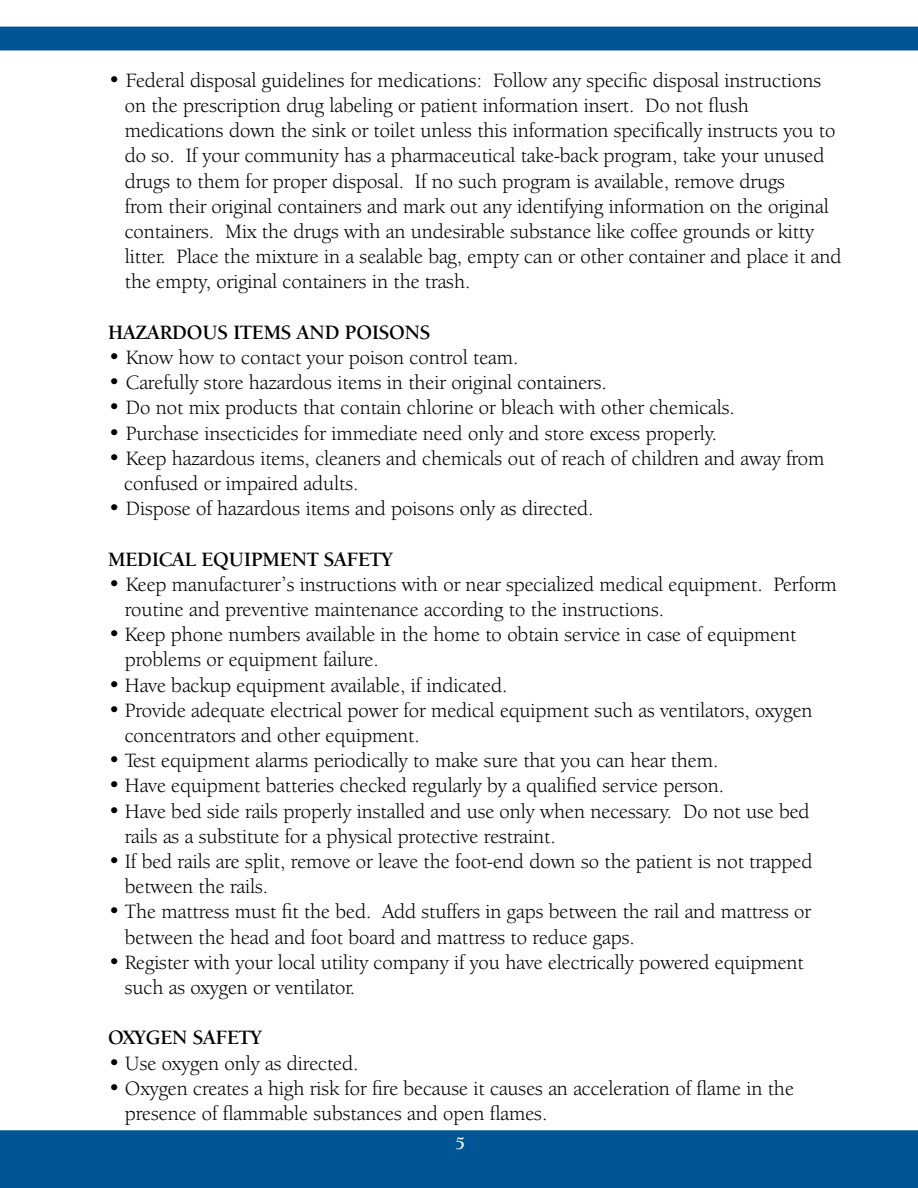
<style>
.page{position:relative;width:918px;height:1188px;background:#fff}
.page>*{position:absolute;margin:0;border:0;box-sizing:border-box;transform-origin:0 0}
.t1{font:21px/25.2px "Berkeley Oldstyle IT Cby BT";color:#000}
.t2{font:700 21px "Berkeley Oldstyle IT Cby BT";color:#000}
.t3{font:700 18px "Berkeley Oldstyle IT Cby BT";color:#fff}
</style>
<div class="page">
<div style="left:0;top:27px;width:918px;height:23px;background:#005695"></div>
<div style="left:0;top:1130px;width:918px;height:58px;background:#005695"></div>
<p class="t1" style="left:125px;top:67px;width:718px;text-indent:-17px">• Federal disposal guidelines for medications: Follow any specific disposal instructions on the prescription drug labeling or patient information insert. Do not flush medications down the sink or toilet unless this information specifically instructs you to do so. If your community has a pharmaceutical take-back program, take your unused drugs to them for proper disposal. If no such program is available, remove drugs<br>from their original containers and mark out any identifying information on the original containers. Mix the drugs with an undesirable substance like coffee grounds or kitty litter. Place the mixture in a sealable bag, empty can or other container and place it and the empty, original containers in the trash.</p>
<p class="t2" style="left:108px;top:320px;width:324px">HAZARDOUS ITEMS AND POISONS</p>
<p class="t1" style="left:108px;top:345px;width:412px">• Know how to contact your poison control team.</p>
<p class="t1" style="left:108px;top:370px;width:500px">• Carefully store hazardous items in their original containers.</p>
<p class="t1" style="left:108px;top:395px;width:628px">• Do not mix products that contain chlorine or bleach with other chemicals.</p>
<p class="t1" style="left:108px;top:420px;width:611px">• Purchase insecticides for immediate need only and store excess properly.</p>
<p class="t1" style="left:124px;top:445px;width:702px;text-indent:-16px">• Keep hazardous items, cleaners and chemicals out of reach of children and away from confused or impaired adults.</p>
<p class="t1" style="left:108px;top:496px;width:487px">• Dispose of hazardous items and poisons only as directed.</p>
<p class="t2" style="left:108px;top:546px;width:286px">MEDICAL EQUIPMENT SAFETY</p>
<p class="t1" style="left:125px;top:571px;width:714px;text-indent:-17px">• Keep manufacturer’s instructions with or near specialized medical equipment. Perform routine and preventive maintenance according to the instructions.</p>
<p class="t1" style="left:125px;top:622px;width:673px;text-indent:-17px">• Keep phone numbers available in the home to obtain service in case of equipment problems or equipment failure.</p>
<p class="t1" style="left:108px;top:672px;width:401px">• Have backup equipment available, if indicated.</p>
<p class="t1" style="left:125px;top:697px;width:689px;text-indent:-17px">• Provide adequate electrical power for medical equipment such as ventilators, oxygen concentrators and other equipment.</p>
<p class="t1" style="left:108px;top:748px;width:612px">• Test equipment alarms periodically to make sure that you can hear them.</p>
<p class="t1" style="left:108px;top:773px;width:618px">• Have equipment batteries checked regularly by a qualified service person.</p>
<p class="t1" style="left:125px;top:798px;width:686px;text-indent:-17px">• Have bed side rails properly installed and use only when necessary. Do not use bed rails as a substitute for a physical protective restraint.</p>
<p class="t1" style="left:125px;top:849px;width:689px;text-indent:-17px">• If bed rails are split, remove or leave the foot-end down so the patient is not trapped between the rails.</p>
<p class="t1" style="left:125px;top:899px;width:688px;text-indent:-17px">• The mattress must fit the bed. Add stuffers in gaps between the rail and mattress or between the head and foot board and mattress to reduce gaps.</p>
<p class="t1" style="left:125px;top:949px;width:681px;text-indent:-17px">• Register with your local utility company if you have electrically powered equipment such as oxygen or ventilator.</p>
<p class="t2" style="left:108px;top:1025px;width:155px">OXYGEN SAFETY</p>
<p class="t1" style="left:108px;top:1050px;width:252px">• Use oxygen only as directed.</p>
<p class="t1" style="left:125px;top:1075px;width:671px;text-indent:-17px">• Oxygen creates a high risk for fire because it causes an acceleration of flame in the presence of flammable substances and open flames.</p>
<p class="t3" style="left:455px;top:1132px;width:11px">5</p>
</div>
